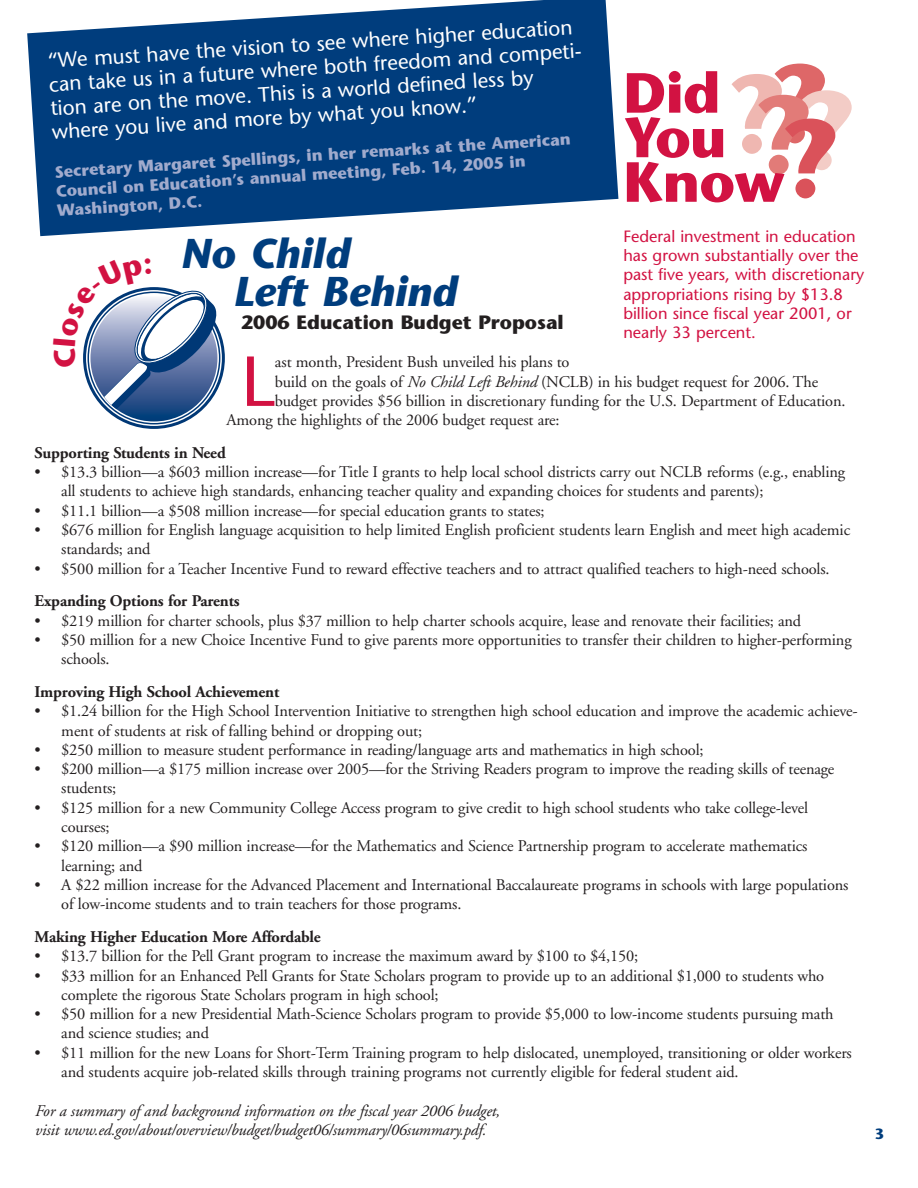
<style>
.page{position:relative;width:918px;height:1188px;background:#fff}
.page>*{position:absolute;margin:0;border:0;box-sizing:border-box;transform-origin:0 0}
.t1{font:700 106.95px "Stone Sans";color:#efb7b1}
.t2{font:700 106.95px "Stone Sans";color:#da525a}
.t3{font:70.5px "Stone Sans";color:#d21242}
.t4{font:700 56.4px/44.5px "Stone Sans";letter-spacing:-.015em;color:#d21242}
.t5{font:italic 700 41.55px/38.5px "Stone Sans";color:#003d7d}
.t6{font:20.85px/23.7px "Stone Sans";color:#fff}
.t7{font:700 19.35px "Stone Sans";color:#231f20}
.t8{font:16.35px/19.4px "Adobe Garamond";letter-spacing:-.01em;color:#231f20}
.t9{font:16.35px/19.4px "Stone Sans";color:#d21242}
.t10{font:italic 16.35px/19.4px "Adobe Garamond";letter-spacing:-.01em;color:#231f20}
.t11{font:700 16.35px "Adobe Garamond";letter-spacing:-.01em;color:#231f20}
.t12{font:700 16.35px/18.9px "Stone Sans";color:#a1abcd}
.t13{font:700 14.85px "Stone Sans";color:#003d7d}
.s1{color:#e27b78}
.s2{color:#de6768}
.s3{font-style:italic}
</style>
<div class="page">
<svg style="left:27px;top:0;width:591px;height:236px;fill:#003d7d"></svg>
<svg style="left:83px;top:287px;width:142px;height:142px"></svg>
<p class="t6" style="left:47px;top:53px;width:539px;rotate:-4deg">“We must have the vision to see where higher education can take us in a future where both freedom and competi&shy;tion are on the move. This is a world defined less by where you live and more by what you know.”</p>
<h1 class="t1" style="left:726px;top:74px;width:106px">?<span class="s1">?</span><span class="s2">?</span></h1>
<h3 class="t4" style="left:623px;top:77px;width:163px">Did<br>You<br>Know</h3>
<p class="t9" style="left:623px;top:228px;width:242px">Federal investment in education has grown substantially over the past five years, with discretionary appropriations rising by $13.8 billion since fiscal year 2001, or nearly 33 percent.</p>
<h1 class="t2" style="left:780px;top:119px;width:79px">?<sup>?</sup></h1>
<p class="t12" style="left:54px;top:166px;width:519px;rotate:-4deg">Secretary Margaret Spellings, in her remarks at the American<br>Council on Education’s annual meeting, Feb. 14, 2005 in<br>Washington, D.C.</p>
<h3 class="t5" style="left:233px;top:238px;width:225px;text-indent:-53px">No Child<br>Left Behind</h3>
<p class="t7" style="left:241px;top:314px;width:324px">2006 Education Budget Proposal</p>
<h2 class="t3" style="left:241px;top:354px;width:35px">L</h2>
<p class="t8" style="left:275px;top:354px;width:296px">ast month, President Bush unveiled his plans to</p>
<p class="t8" style="left:275px;top:373px;width:545px">build on the goals of <span class="s3">No Child Left Behind</span> (NCLB) in his budget request for 2006. The</p>
<p class="t8" style="left:275px;top:393px;width:572px">budget provides $56 billion in discretionary funding for the U.S. Department of Education.</p>
<p class="t8" style="left:227px;top:412px;width:335px">Among the highlights of the 2006 budget request are:</p>
<p class="t11" style="left:35px;top:446px;width:193px">Supporting Students in Need</p>
<p class="t8" style="left:61px;top:464px;width:785px;text-indent:-27px">• $13.3 billion—a $603 million increase—for Title I grants to help local school districts carry out NCLB reforms (e.g., enabling all students to achieve high standards, enhancing teacher quality and expanding choices for students and parents);</p>
<p class="t8" style="left:35px;top:502px;width:512px">• $11.1 billion—a $508 million increase—for special education grants to states;</p>
<p class="t8" style="left:61px;top:522px;width:790px;text-indent:-27px">• $676 million for English language acquisition to help limited English proficient students learn English and meet high academic standards; and</p>
<p class="t8" style="left:35px;top:560px;width:797px">• $500 million for a Teacher Incentive Fund to reward effective teachers and to attract qualified teachers to high-need schools.</p>
<p class="t11" style="left:35px;top:595px;width:207px">Expanding Options for Parents</p>
<p class="t8" style="left:35px;top:612px;width:768px">• $219 million for charter schools, plus $37 million to help charter schools acquire, lease and renovate their facilities; and</p>
<p class="t8" style="left:61px;top:632px;width:792px;text-indent:-27px">• $50 million for a new Choice Incentive Fund to give parents more opportunities to transfer their children to higher-performing schools.</p>
<p class="t11" style="left:35px;top:685px;width:246px">Improving High School Achievement</p>
<p class="t8" style="left:61px;top:703px;width:798px;text-indent:-27px">• $1.24 billion for the High School Intervention Initiative to strengthen high school education and improve the academic achieve&shy;ment of students at risk of falling behind or dropping out;</p>
<p class="t8" style="left:35px;top:742px;width:671px">• $250 million to measure student performance in reading/language arts and mathematics in high school;</p>
<p class="t8" style="left:61px;top:761px;width:775px;text-indent:-27px">• $200 million—a $175 million increase over 2005—for the Striving Readers program to improve the reading skills of teenage students;</p>
<p class="t8" style="left:61px;top:799px;width:748px;text-indent:-27px">• $125 million for a new Community College Access program to give credit to high school students who take college-level courses;</p>
<p class="t8" style="left:61px;top:838px;width:748px;text-indent:-27px">• $120 million—a $90 million increase—for the Mathematics and Science Partnership program to accelerate mathematics learning; and</p>
<p class="t8" style="left:61px;top:877px;width:789px;text-indent:-27px">• A $22 million increase for the Advanced Placement and International Baccalaureate programs in schools with large populations of low-income students and to train teachers for those programs.</p>
<p class="t11" style="left:35px;top:930px;width:288px">Making Higher Education More Affordable</p>
<p class="t8" style="left:35px;top:948px;width:605px">• $13.7 billion for the Pell Grant program to increase the maximum award by $100 to $4,150;</p>
<p class="t8" style="left:61px;top:967px;width:764px;text-indent:-27px">• $33 million for an Enhanced Pell Grants for State Scholars program to provide up to an additional $1,000 to students who complete the rigorous State Scholars program in high school;</p>
<p class="t8" style="left:61px;top:1006px;width:774px;text-indent:-27px">• $50 million for a new Presidential Math-Science Scholars program to provide $5,000 to low-income students pursuing math and science studies; and</p>
<p class="t8" style="left:61px;top:1044px;width:792px;text-indent:-27px">• $11 million for the new Loans for Short-Term Training program to help dislocated, unemployed, transitioning or older workers and students acquire job-related skills through training programs not currently eligible for federal student aid.</p>
<p class="t10" style="left:35px;top:1102px;width:467px">For a summary of and background information on the fiscal year 2006 budget, visit www.ed.gov/about/overview/budget/budget06/summary/06summary.pdf.</p>
<p class="t13" style="left:875px;top:1128px;width:11px">3</p>
</div>
